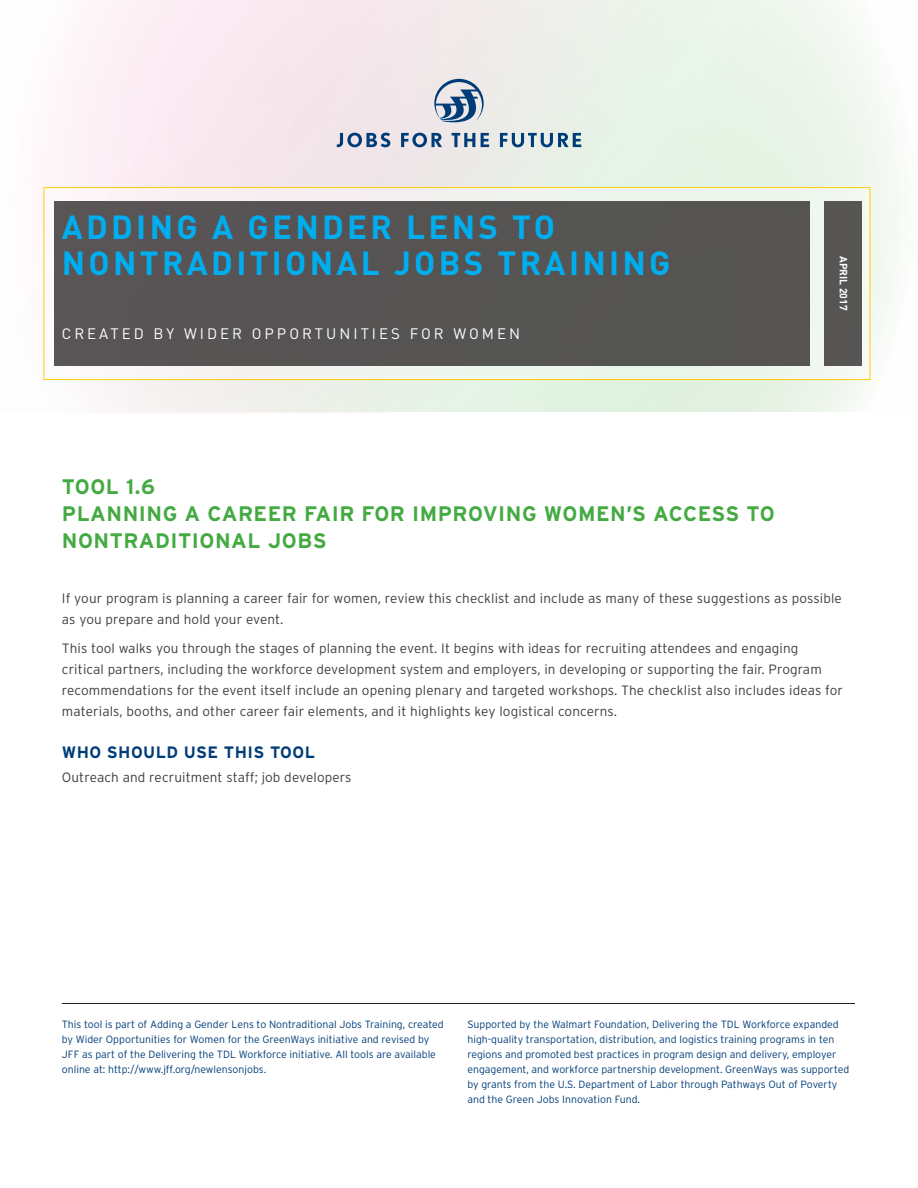
<style>
.page{position:relative;width:918px;height:1188px;background:#fff}
.page>*{position:absolute;margin:0;border:0;box-sizing:border-box;transform-origin:0 0}
.Table_of_contents{font:700 33px/36px "DIN";letter-spacing:.1em;color:#00aeef}
.header_2{font:700 21px/27px "Interstate";letter-spacing:.025em;color:#44aa42}
.header_3{font:700 16.5px "Interstate";letter-spacing:.025em;color:#003d78}
.Table_of_contents-2{font:15px "DIN";letter-spacing:.2em;color:#fff}
.copy{font:300 13.5px/21px "Interstate";letter-spacing:.01em;color:#3e3e3f}
.Boiler_plate{font:300 10.5px/15px "Interstate";color:#003d78}
.Table_of_contents-3{font:700 10.5px "DIN";color:#fff}
</style>
<div class="page">
<svg style="left:43px;top:0;width:854px;height:411px"></svg>
<div style="left:44px;top:187px;width:826px;height:191px;background:#f1f6ef"></div>
<div style="left:44px;top:187px;width:826px;height:193px;border:1px solid #fece08"></div>
<div style="left:54px;top:201px;width:756px;height:165px;background:#565453"></div>
<div style="left:824px;top:201px;width:38px;height:165px;background:#565554"></div>
<hr style="left:62px;top:1003px;width:793px;height:1px;background:#231f20">
<svg style="left:337px;top:133px;width:53px;height:14px"></svg>
<svg style="left:401px;top:133px;width:41px;height:14px"></svg>
<svg style="left:452px;top:133px;width:23px;height:14px"></svg>
<svg style="left:481px;top:133px;width:8px;height:14px"></svg>
<svg style="left:500px;top:133px;width:81px;height:14px"></svg>
<svg style="left:434px;top:79px;width:50px;height:45px;background:#95a8be"></svg>
<p class="Table_of_contents" style="left:62px;top:208px;width:610px">ADDING A GENDER LENS TO<br>NONTRADITIONAL JOBS TRAINING</p>
<p class="Table_of_contents-2" style="left:62px;top:324px;width:460px">CREATED BY WIDER OPPORTUNITIES FOR WOMEN</p>
<p class="header_2" style="left:62px;top:473px;width:714px">TOOL 1.6<br>PLANNING A CAREER FAIR FOR IMPROVING WOMEN’S ACCESS TO<br>NONTRADITIONAL JOBS</p>
<p class="Table_of_contents-3" style="left:850px;top:256px;width:56px;rotate:90deg">APRIL 2017</p>
<p class="copy" style="left:62px;top:588px;width:782px">If your program is planning a career fair for women, review this checklist and include as many of these suggestions as possible as you prepare and hold your event.</p>
<p class="copy" style="left:62px;top:637px;width:783px">This tool walks you through the stages of planning the event. It begins with ideas for recruiting attendees and engaging critical partners, including the workforce development system and employers, in developing or supporting the fair. Program recommendations for the event itself include an opening plenary and targeted workshops. The checklist also includes ideas for materials, booths, and other career fair elements, and it highlights key logistical concerns.</p>
<p class="header_3" style="left:62px;top:743px;width:255px">WHO SHOULD USE THIS TOOL</p>
<p class="copy" style="left:62px;top:767px;width:291px">Outreach and recruitment staff; job developers</p>
<p class="Boiler_plate" style="left:62px;top:1017px;width:383px">This tool is part of Adding a Gender Lens to Nontraditional Jobs Training, created by Wider Opportunities for Women for the GreenWays initiative and revised by JFF as part of the Delivering the TDL Workforce initiative. All tools are available online at: http://www.jff.org/newlensonjobs.</p>
<p class="Boiler_plate" style="left:467px;top:1017px;width:383px">Supported by the Walmart Foundation, Delivering the TDL Workforce expanded high-quality transportation, distribution, and logistics training programs in ten regions and promoted best practices in program design and delivery, employer engagement, and workforce partnership development. GreenWays was supported by grants from the U.S. Department of Labor through Pathways Out of Poverty and the Green Jobs Innovation Fund.</p>
</div>
